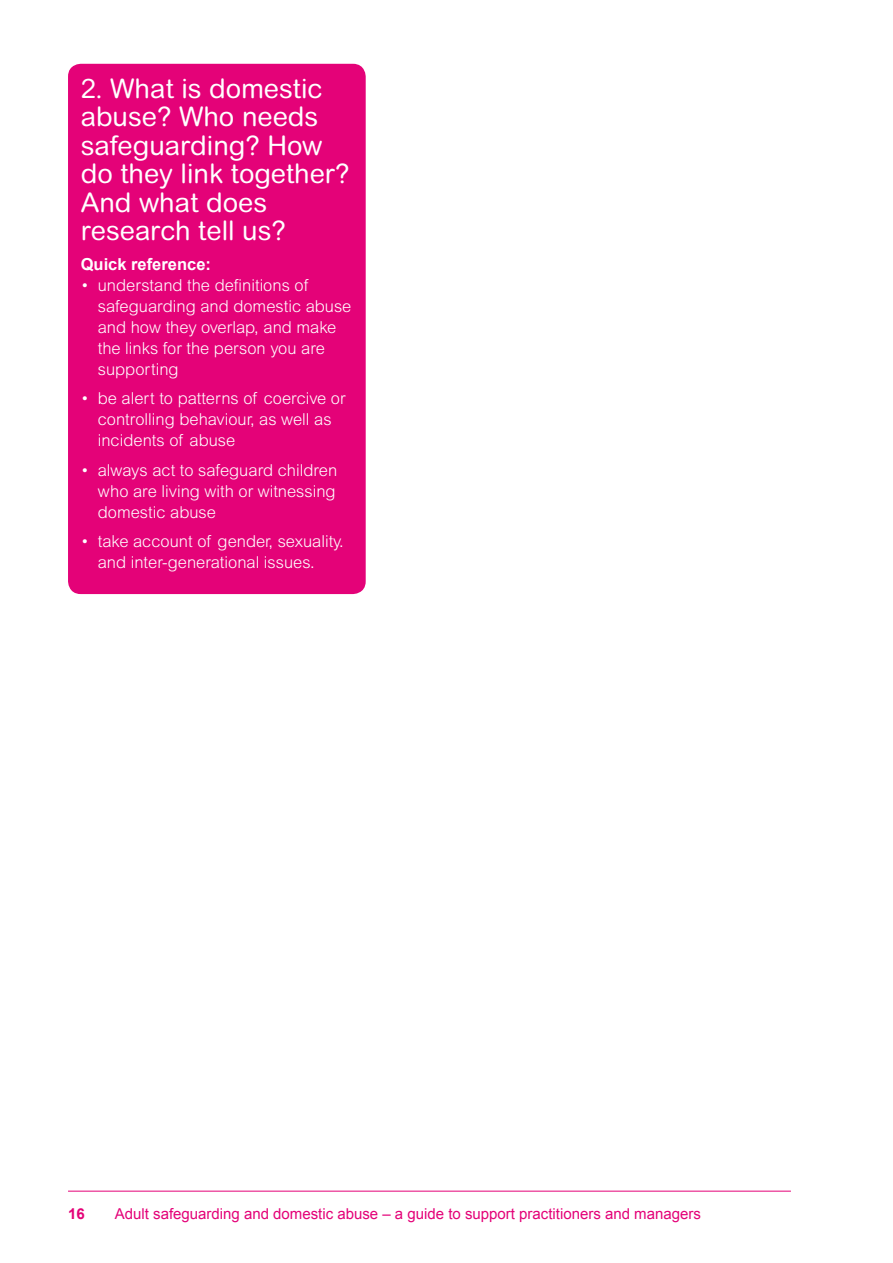
<style>
.page{position:relative;width:893px;height:1263px;background:#fff}
.page>*{position:absolute;margin:0;border:0;box-sizing:border-box;transform-origin:0 0}
.subhead_white{font:27px/28.5px "Arial Rounded MT";color:#fff}
.bullets_white{font:300 16.5px/21px "Arial MT Std";color:#fff}
.minor_subhead_white{font:700 16.5px "Arial";color:#fff}
.t1{font:15px "Arial";color:#e40278}
.t2{font:700 15px "Arial";color:#e40278}
</style>
<div class="page">
<hr style="left:68px;top:1191px;width:723px;height:1px;background:#e40278">
<div style="left:68px;top:64px;width:298px;height:530px;background:#e40278;border-radius:13px"></div>
<p class="subhead_white" style="left:81px;top:74px;width:270px">2. What is domestic abuse? Who needs safeguarding? How do they link together?<br>And what does research tell us?</p>
<p class="minor_subhead_white" style="left:81px;top:253px;width:132px">Quick reference:</p>
<p class="bullets_white" style="left:98px;top:274px;width:255px;text-indent:-17px">• understand the definitions of safeguarding and domestic abuse and how they overlap, and make the links for the person you are supporting</p>
<p class="bullets_white" style="left:98px;top:388px;width:249px;text-indent:-17px">• be alert to patterns of coercive or controlling behaviour, as well as incidents of abuse</p>
<p class="bullets_white" style="left:98px;top:459px;width:241px;text-align:justify;text-indent:-17px">• always act to safeguard children who are living with or witnessing domestic abuse</p>
<p class="bullets_white" style="left:98px;top:531px;width:247px;text-indent:-17px">• take account of gender, sexuality. and inter-generational issues.</p>
<p class="t2" style="left:68px;top:1203px;width:18px">16</p>
<p class="t1" style="left:115px;top:1203px;width:588px">Adult safeguarding and domestic abuse – a guide to support practitioners and managers</p>
</div>
